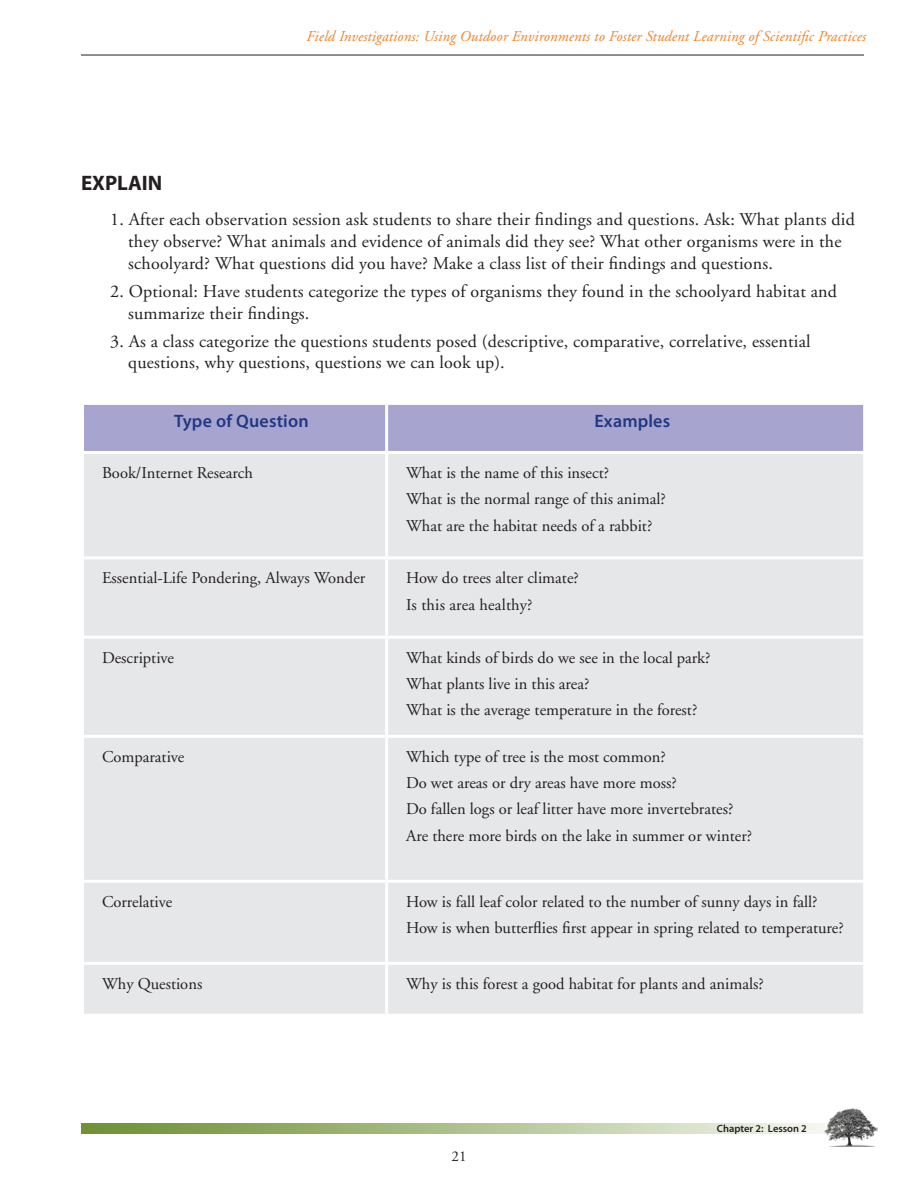
<style>
.page{position:relative;width:918px;height:1188px;background:#fff}
.page>*{position:absolute;margin:0;border:0;box-sizing:border-box;transform-origin:0 0}
.Subhead{font:700 21px "Myriad Pro";color:#231f20}
.Paragraph_Body{font:18px/21.6px "Adobe Garamond";letter-spacing:.01em;color:#231f20}
._1st_Paragraph_Body{font:600 18px "Myriad Pro";letter-spacing:.01em;color:#203882}
._1st_Paragraph_Body-2{font:16.5px "Adobe Garamond";color:#231f20}
.t1{font:italic 15px "Adobe Garamond";letter-spacing:.01em;color:#f57f21}
.t2{font:15px "Adobe Garamond";color:#231f20}
.Subhead_B{font:600 10.5px "Myriad Pro";color:#231f20}
</style>
<div class="page">
<svg style="left:81px;top:1124px;width:743px;height:10px;background:#aec18e"></svg>
<img style="left:824px;top:1108px;width:53px;height:38px">
<hr style="left:81px;top:55px;width:783px;height:1px;background:#231f20">
<div style="left:84px;top:405px;width:779px;height:46px;background:#a7a4cf"></div>
<div style="left:84px;top:454px;width:779px;height:560px;background:#e6e7e9"></div>
<hr style="left:385px;top:405px;width:3px;height:46px;background:#fff">
<hr style="left:385px;top:454px;width:3px;height:102px;background:#fff">
<hr style="left:81px;top:556px;width:306px;height:3px;background:#fff">
<hr style="left:387px;top:556px;width:479px;height:3px;background:#fff">
<hr style="left:385px;top:559px;width:3px;height:77px;background:#fff">
<hr style="left:81px;top:636px;width:306px;height:3px;background:#fff">
<hr style="left:387px;top:636px;width:479px;height:3px;background:#fff">
<hr style="left:385px;top:639px;width:3px;height:96px;background:#fff">
<hr style="left:81px;top:735px;width:306px;height:3px;background:#fff">
<hr style="left:387px;top:735px;width:479px;height:3px;background:#fff">
<hr style="left:385px;top:738px;width:3px;height:142px;background:#fff">
<hr style="left:81px;top:880px;width:306px;height:3px;background:#fff">
<hr style="left:387px;top:880px;width:479px;height:3px;background:#fff">
<hr style="left:385px;top:883px;width:3px;height:79px;background:#fff">
<hr style="left:81px;top:962px;width:306px;height:3px;background:#fff">
<hr style="left:387px;top:962px;width:479px;height:3px;background:#fff">
<hr style="left:385px;top:965px;width:3px;height:49px;background:#fff">
<p class="t1" style="left:306px;top:28px;width:561px">Field Investigations: Using Outdoor Environments to Foster Student Learning of Scientific Practices</p>
<p class="Subhead" style="left:81px;top:170px;width:83px">EXPLAIN</p>
<p class="Paragraph_Body" style="left:128px;top:209px;width:728px;text-indent:-18px">1. After each observation session ask students to share their findings and questions. Ask: What plants did they observe? What animals and evidence of animals did they see? What other organisms were in the schoolyard? What questions did you have? Make a class list of their findings and questions.</p>
<p class="Paragraph_Body" style="left:128px;top:281px;width:710px;text-indent:-18px">2. Optional: Have students categorize the types of organisms they found in the schoolyard habitat and summarize their findings.</p>
<p class="Paragraph_Body" style="left:128px;top:331px;width:684px;text-indent:-18px">3. As a class categorize the questions students posed (descriptive, comparative, correlative, essential questions, why questions, questions we can look up).</p>
<p class="_1st_Paragraph_Body" style="left:174px;top:409px;width:136px">Type of Question</p>
<p class="_1st_Paragraph_Body" style="left:595px;top:409px;width:77px">Examples</p>
<p class="_1st_Paragraph_Body-2" style="left:102px;top:464px;width:152px">Book/Internet Research</p>
<p class="_1st_Paragraph_Body-2" style="left:406px;top:464px;width:204px">What is the name of this insect?</p>
<p class="_1st_Paragraph_Body-2" style="left:406px;top:490px;width:261px">What is the normal range of this animal?</p>
<p class="_1st_Paragraph_Body-2" style="left:406px;top:516px;width:248px">What are the habitat needs of a rabbit?</p>
<p class="_1st_Paragraph_Body-2" style="left:102px;top:569px;width:265px">Essential-Life Pondering, Always Wonder</p>
<p class="_1st_Paragraph_Body-2" style="left:406px;top:569px;width:174px">How do trees alter climate?</p>
<p class="_1st_Paragraph_Body-2" style="left:406px;top:596px;width:128px">Is this area healthy?</p>
<p class="_1st_Paragraph_Body-2" style="left:102px;top:649px;width:74px">Descriptive</p>
<p class="_1st_Paragraph_Body-2" style="left:406px;top:649px;width:306px">What kinds of birds do we see in the local park?</p>
<p class="_1st_Paragraph_Body-2" style="left:406px;top:675px;width:185px">What plants live in this area?</p>
<p class="_1st_Paragraph_Body-2" style="left:406px;top:701px;width:293px">What is the average temperature in the forest?</p>
<p class="_1st_Paragraph_Body-2" style="left:102px;top:748px;width:84px">Comparative</p>
<p class="_1st_Paragraph_Body-2" style="left:406px;top:748px;width:261px">Which type of tree is the most common?</p>
<p class="_1st_Paragraph_Body-2" style="left:406px;top:774px;width:272px">Do wet areas or dry areas have more moss?</p>
<p class="_1st_Paragraph_Body-2" style="left:406px;top:800px;width:329px">Do fallen logs or leaf litter have more invertebrates?</p>
<p class="_1st_Paragraph_Body-2" style="left:406px;top:827px;width:347px">Are there more birds on the lake in summer or winter?</p>
<p class="_1st_Paragraph_Body-2" style="left:102px;top:893px;width:72px">Correlative</p>
<p class="_1st_Paragraph_Body-2" style="left:406px;top:893px;width:413px">How is fall leaf color related to the number of sunny days in fall?</p>
<p class="_1st_Paragraph_Body-2" style="left:406px;top:919px;width:439px">How is when butterflies first appear in spring related to temperature?</p>
<p class="_1st_Paragraph_Body-2" style="left:102px;top:975px;width:102px">Why Questions</p>
<p class="_1st_Paragraph_Body-2" style="left:406px;top:975px;width:359px">Why is this forest a good habitat for plants and animals?</p>
<p class="t2" style="left:451px;top:1148px;width:17px">21</p>
<p class="Subhead_B" style="left:717px;top:1122px;width:91px">Chapter 2: Lesson 2</p>
</div>
